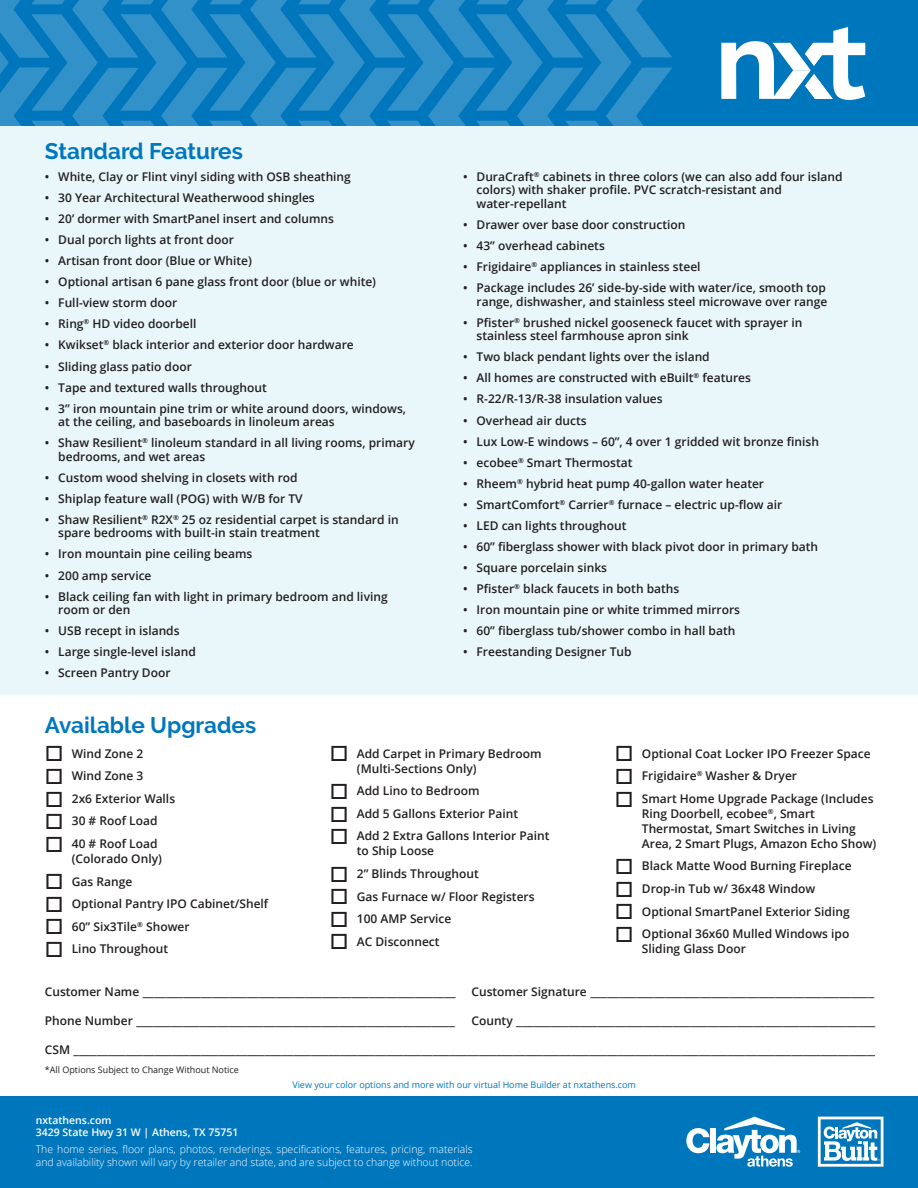
<style>
.page{position:relative;width:918px;height:1188px;background:#fff}
.page>*{position:absolute;margin:0;border:0;box-sizing:border-box;transform-origin:0 0}
.t1{font:700 22.5px "Raleway";color:#0077bd}
.t2{font:600 13.5px/29.2px "Open Sans";color:#231f20}
.t3{font:600 12px/22.5px "Open Sans";color:#231f20}
.t4{font:300 10.5px/12.6px "Open Sans";color:#fff}
.t5{font:600 10.5px/12.6px "Open Sans";color:#fff}
.t6{font:9px "Open Sans";color:#0077bd}
.t7{font:9px "Open Sans";color:#231f20}
.s1{font-size:12px}
</style>
<div class="page">
<div style="left:0;top:1096px;width:918px;height:92px;background:#0077bd"></div>
<svg style="left:686px;top:1128px;width:23px;height:25px"></svg>
<div style="left:710px;top:1129px;width:6px;height:24px;background:#fff"></div>
<svg style="left:716px;top:1117px;width:84px;height:50px"></svg>
<svg style="left:818px;top:1117px;width:65px;height:50px"></svg>
<div style="left:0;top:0;width:918px;height:126px;background:#0077bd"></div>
<svg style="left:0;top:0;width:672px;height:126px"></svg>
<div style="left:0;top:126px;width:918px;height:568px;background:#e9f6fa"></div>
<svg style="left:721px;top:27px;width:144px;height:73px"></svg>
<h1 class="t1" style="left:45px;top:138px;width:200px">Standard Features</h1>
<p class="t3" style="left:45px;top:165px;width:308px">• White, Clay or Flint vinyl siding with OSB sheathing</p>
<p class="t3" style="left:45px;top:186px;width:272px">• 30 Year Architectural Weatherwood shingles</p>
<p class="t3" style="left:45px;top:207px;width:291px">• 20’ dormer with SmartPanel insert and columns</p>
<p class="t3" style="left:45px;top:228px;width:191px">• Dual porch lights at front door</p>
<p class="t3" style="left:45px;top:249px;width:209px">• Artisan front door (Blue or White)</p>
<p class="t3" style="left:45px;top:270px;width:333px">• Optional artisan 6 pane glass front door (blue or white)</p>
<p class="t3" style="left:45px;top:291px;width:134px">• Full-view storm door</p>
<p class="t3" style="left:45px;top:313px;width:153px">• Ring<sup>®</sup> HD video doorbell</p>
<p class="t3" style="left:45px;top:334px;width:311px">• Kwikset<sup>®</sup> black interior and exterior door hardware</p>
<p class="t3" style="left:45px;top:355px;width:149px">• Sliding glass patio door</p>
<p class="t3" style="left:45px;top:376px;width:224px">• Tape and textured walls throughout</p>
<p class="t3" style="left:58px;top:401px;width:349px;line-height:13.5px;text-indent:-13px">• 3” iron mountain pine trim or white around doors, windows, at the ceiling, and baseboards in linoleum areas</p>
<p class="t3" style="left:58px;top:436px;width:358px;line-height:13.5px;text-indent:-14px">• Shaw Resilient<sup>®</sup> linoleum standard in all living rooms, primary bedrooms, and wet areas</p>
<p class="t3" style="left:45px;top:466px;width:254px">• Custom wood shelving in closets with rod</p>
<p class="t3" style="left:45px;top:487px;width:259px">• Shiplap feature wall (POG) with W/B for TV</p>
<p class="t3" style="left:58px;top:513px;width:342px;line-height:13.5px;text-indent:-13px">• Shaw Resilient<sup>®</sup> R2X<sup>®</sup> 25 oz residential carpet is standard in spare bedrooms with built-in stain treatment</p>
<p class="t3" style="left:45px;top:543px;width:209px">• Iron mountain pine ceiling beams</p>
<p class="t3" style="left:45px;top:564px;width:108px">• 200 amp service</p>
<p class="t3" style="left:58px;top:589px;width:331px;line-height:13.5px;text-indent:-14px">• Black ceiling fan with light in primary bedroom and living room or den</p>
<p class="t3" style="left:45px;top:619px;width:136px">• USB recept in islands</p>
<p class="t3" style="left:45px;top:640px;width:153px">• Large single-level island</p>
<p class="t3" style="left:45px;top:661px;width:127px">• Screen Pantry Door</p>
<p class="t3" style="left:477px;top:170px;width:367px;line-height:13.5px;text-indent:-13px">• DuraCraft<sup>®</sup> cabinets in three colors (we can also add four island colors) with shaker profile. PVC scratch-resistant and water-repellant</p>
<p class="t3" style="left:463px;top:213px;width:224px">• Drawer over base door construction</p>
<p class="t3" style="left:463px;top:234px;width:143px">• 43” overhead cabinets</p>
<p class="t3" style="left:463px;top:255px;width:239px">• Frigidaire<sup>®</sup> appliances in stainless steel</p>
<p class="t3" style="left:463px;top:281px;width:366px;line-height:13.5px;text-align:right">• Package includes 26’ side-by-side with water/ice, smooth top range, dishwasher, and stainless steel microwave over range</p>
<p class="t3" style="left:477px;top:315px;width:327px;line-height:13.5px;text-indent:-14px">• Pfister<sup>®</sup> brushed nickel gooseneck faucet with sprayer in stainless steel farmhouse apron sink</p>
<p class="t3" style="left:463px;top:345px;width:248px">• Two black pendant lights over the island</p>
<p class="t3" style="left:463px;top:367px;width:289px">• All homes are constructed with eBuilt<sup>®</sup> features</p>
<p class="t3" style="left:463px;top:388px;width:201px">• R-22/R-13/R-38 insulation values</p>
<p class="t3" style="left:463px;top:409px;width:125px">• Overhead air ducts</p>
<p class="t3" style="left:463px;top:430px;width:357px">• Lux Low-E windows – 60”, 4 over 1 gridded wit bronze finish</p>
<p class="t3" style="left:463px;top:451px;width:171px">• ecobee<sup>®</sup> Smart Thermostat</p>
<p class="t3" style="left:463px;top:472px;width:303px">• Rheem<sup>®</sup> hybrid heat pump 40-gallon water heater</p>
<p class="t3" style="left:463px;top:493px;width:321px">• SmartComfort<sup>®</sup> Carrier<sup>®</sup> furnace – electric up-flow air</p>
<p class="t3" style="left:463px;top:514px;width:165px">• LED can lights throughout</p>
<p class="t3" style="left:463px;top:535px;width:357px">• 60” fiberglass shower with black pivot door in primary bath</p>
<p class="t3" style="left:463px;top:556px;width:146px">• Square porcelain sinks</p>
<p class="t3" style="left:463px;top:577px;width:218px">• Pfister<sup>®</sup> black faucets in both baths</p>
<p class="t3" style="left:463px;top:598px;width:279px">• Iron mountain pine or white trimmed mirrors</p>
<p class="t3" style="left:463px;top:619px;width:274px">• 60” fiberglass tub/shower combo in hall bath</p>
<p class="t3" style="left:463px;top:640px;width:170px">• Freestanding Designer Tub</p>
<h1 class="t1" style="left:45px;top:712px;width:213px">Available Upgrades</h1>
<p class="t3" style="left:72px;top:742px;width:105px">Wind Zone 2<br>Wind Zone 3<br>2x6 Exterior Walls<br>30 # Roof Load<br>40 # Roof Load</p>
<p class="t3" style="left:72px;top:847px;width:198px">(Colorado Only)<br>Gas Range<br>Optional Pantry IPO Cabinet/Shelf<br>60” Six3Tile<sup>®</sup> Shower<br>Lino Throughout</p>
<p class="t3" style="left:357px;top:746px;width:186px;line-height:15px">Add Carpet in Primary Bedroom (Multi-Sections Only)</p>
<p class="t3" style="left:357px;top:779px;width:194px">Add Lino to Bedroom<br>Add 5 Gallons Exterior Paint<br>Add 2 Extra Gallons Interior Paint</p>
<p class="t3" style="left:357px;top:840px;width:179px">to Ship Loose<br>2” Blinds Throughout<br>Gas Furnace w/ Floor Registers<br>100 AMP Service<br>AC Disconnect</p>
<p class="t3" style="left:642px;top:742px;width:233px">Optional Coat Locker IPO Freezer Space<br>Frigidaire<sup>®</sup> Washer &amp; Dryer<br>Smart Home Upgrade Package (Includes</p>
<p class="t3" style="left:642px;top:806px;width:236px;line-height:15px">Ring Doorbell, ecobee<sup>®</sup>, Smart<br>Thermostat, Smart Switches in Living<br>Area, 2 Smart Plugs, Amazon Echo Show)</p>
<p class="t3" style="left:642px;top:855px;width:211px">Black Matte Wood Burning Fireplace Drop-in Tub w/ 36x48 Window Optional SmartPanel Exterior Siding Optional 36x60 Mulled Windows ipo</p>
<p class="t3" style="left:642px;top:937px;width:106px">Sliding Glass Door</p>
<p class="t2" style="left:471px;top:976px;width:405px"><span class="s1">Customer Signature</span> _________________________________________________<br><span class="s1">County</span> ______________________________________________________________</p>
<p class="t2" style="left:45px;top:976px;width:412px"><span class="s1">Customer Name</span> ______________________________________________________<br><span class="s1">Phone Number</span> _______________________________________________________</p>
<p class="t7" style="left:45px;top:1063px;width:196px">*All Options Subject to Change Without Notice</p>
<p class="t2" style="left:45px;top:1034px;width:835px"><span class="s1">CSM</span> ___________________________________________________________________________________________________________________________________________</p>
<p class="t5" style="left:36px;top:1113px;width:204px">nxtathens.com<br>3429 State Hwy 31 W | Athens, TX 75751</p>
<p class="t6" style="left:292px;top:1078px;width:345px">View your color options and more with our virtual Home Builder at nxtathens.com</p>
<p class="t4" style="left:36px;top:1143px;width:438px">The home series, floor plans, photos, renderings, specifications, features, pricing, materials and availability shown will vary by retailer and state, and are subject to change without notice.</p>
</div>
